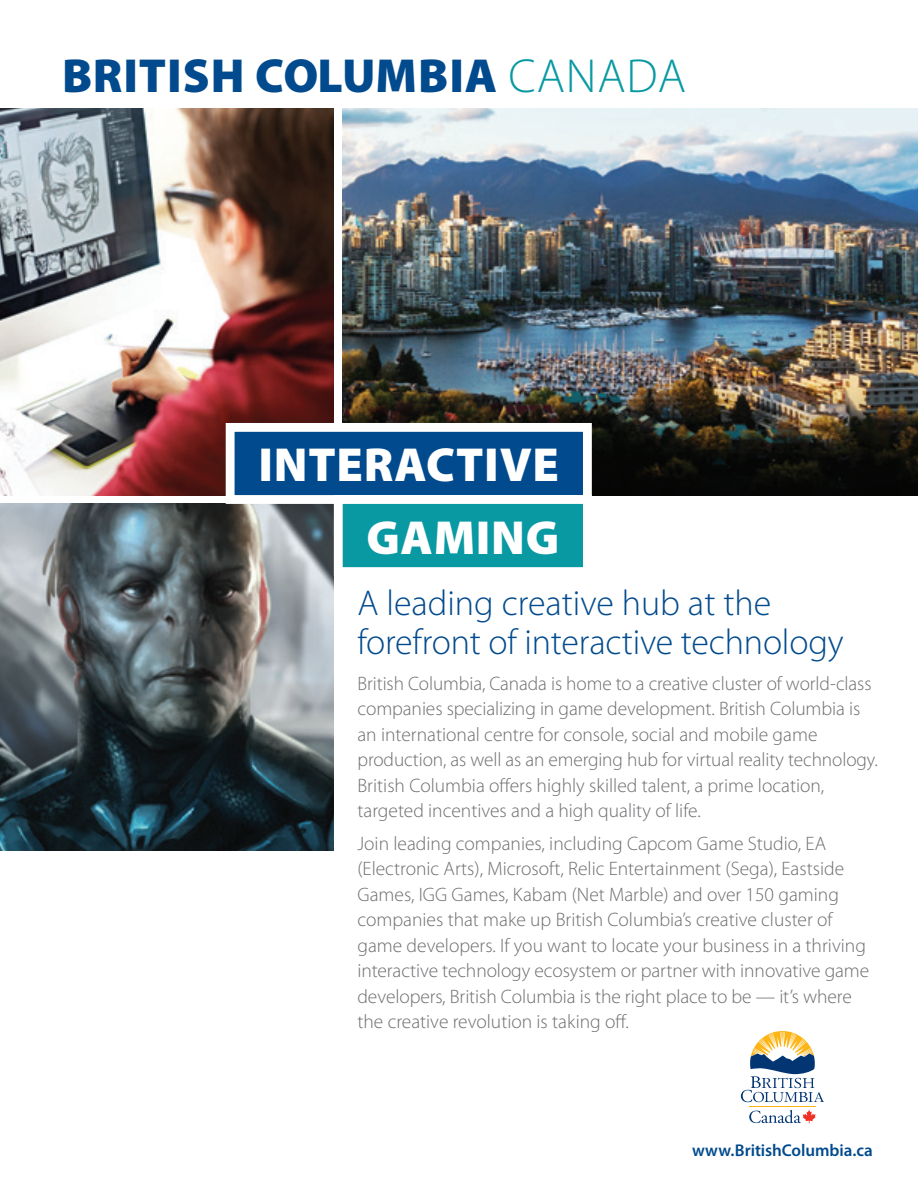
<style>
.page{position:relative;width:918px;height:1188px;background:#fff}
.page>*{position:absolute;margin:0;border:0;box-sizing:border-box;transform-origin:0 0}
.t1{font:900 48px "Myriad Pro";letter-spacing:.02em;color:#004a8d}
.t2{font:900 48px/72.2px "Myriad Pro";letter-spacing:.015em;color:#fff;text-align:right}
.t3{font:300 36px/39px "Myriad Pro";letter-spacing:-.005em;color:#004a8d}
.t4{font:300 19.5px/25.5px "Myriad Pro";color:#6c6d70}
.t5{font:600 17.1px "Myriad Pro";letter-spacing:-.005em;color:#004a8d}
.s1{font-weight:300;color:#0899a3}
</style>
<div class="page">
<img style="left:0;top:504px;width:334px;height:346px">
<img style="left:0;top:108px;width:334px;height:387px">
<img style="left:343px;top:108px;width:575px;height:387px">
<div style="left:230px;top:427px;width:357px;height:73px;background:#004a8d"></div>
<div style="left:226px;top:423px;width:366px;height:81px;border:9px solid #fff"></div>
<div style="left:338px;top:500px;width:249px;height:72px;background:#0899a3"></div>
<div style="left:334px;top:495px;width:258px;height:81px;border:9px solid #fff"></div>
<hr style="left:749px;top:1106px;width:67px;height:1px;background:#fdb415">
<svg style="left:741px;top:1031px;width:83px;height:71px"></svg>
<svg style="left:749px;top:1110px;width:67px;height:13px"></svg>
<h1 class="t1" style="left:62px;top:44px;width:625px">BRITISH COLUMBIA <span class="s1">CANADA</span></h1>
<h1 class="t2" style="left:258px;top:427px;width:302px">INTERACTIVE<br>GAMING</h1>
<h2 class="t3" style="left:357px;top:583px;width:488px">A leading creative hub at the forefront of interactive technology</h2>
<p class="t4" style="left:357px;top:670px;width:522px">British Columbia, Canada is home to a creative cluster of world-class companies specializing in game development. British Columbia is an international centre for console, social and mobile game production, as well as an emerging hub for virtual reality technology.<br>British Columbia offers highly skilled talent, a prime location, targeted incentives and a high quality of life.</p>
<p class="t4" style="left:357px;top:830px;width:513px">Join leading companies, including Capcom Game Studio, EA (Electronic Arts), Microsoft, Relic Entertainment (Sega), Eastside Games, IGG Games, Kabam (Net Marble) and over 150 gaming companies that make up British Columbia’s creative cluster of game developers. If you want to locate your business in a thriving interactive technology ecosystem or partner with innovative game developers, British Columbia is the right place to be — it’s where the creative revolution is taking off.</p>
<p class="t5" style="left:692px;top:1139px;width:182px">www.BritishColumbia.ca</p>
</div>
